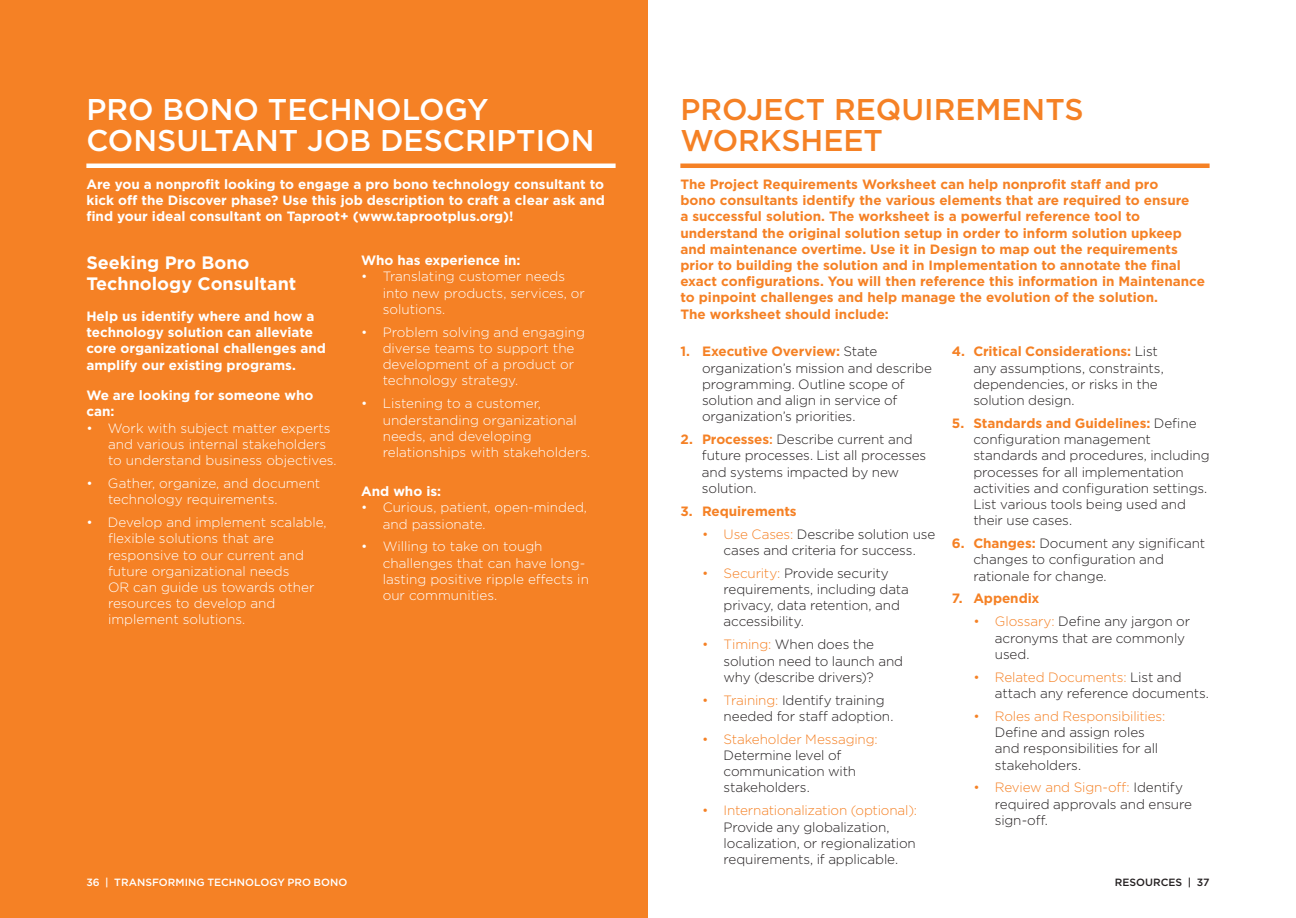
<style>
.page{position:relative;width:1296px;height:918px;background:#fff}
.page>*{position:absolute;margin:0;border:0;box-sizing:border-box;transform-origin:0 0}
.t1{font:500 30px/31.5px "Gotham";color:#fff}
.t2{font:500 30px/31.5px "Gotham";color:#f58125}
.t3{font:700 18px/21.6px "Gotham";color:#fff}
.t4{font:300 13.5px/16.2px "Gotham";letter-spacing:-.01em;color:#231f20}
.t5{font:300 13.5px/16.2px "Gotham";color:#fff}
.t6{font:700 13.5px/16.2px "Gotham";color:#f58125}
.t7{font:700 13.5px/16.2px "Gotham";color:#fff}
.t8{font:300 13.5px "Gotham";letter-spacing:-.01em;color:#f58125}
.t9{font:500 10.5px "Gotham";letter-spacing:.005em;color:#fff}
.t10{font:500 10.5px "Gotham";letter-spacing:.005em;color:#231f20}
.s1{font-weight:700;color:#f58125}
.s2{font-weight:500;color:#f58125}
.s3{color:#f58125}
</style>
<div class="page">
<div style="left:0;top:0;width:648px;height:918px;background:#f58125"></div>
<hr style="left:86px;top:164px;width:530px;height:4px;background:#fff">
<hr style="left:680px;top:164px;width:530px;height:4px;background:#f58125">
<h1 class="t1" style="left:86px;top:95px;width:510px">PRO BONO TECHNOLOGY<br>CONSULTANT JOB DESCRIPTION</h1>
<h1 class="t2" style="left:680px;top:95px;width:405px">PROJECT REQUIREMENTS<br>WORKSHEET</h1>
<p class="t7" style="left:86px;top:177px;width:520px;text-align:justify">Are you a nonprofit looking to engage a pro bono technology consultant to kick off the Discover phase? Use this job description to craft a clear ask and find your ideal consultant on Taproot+ (www.taprootplus.org)!</p>
<p class="t6" style="left:680px;top:177px;width:526px">The Project Requirements Worksheet can help nonprofit staff and pro<br>bono consultants identify the various elements that are required to ensure<br>a successful solution. The worksheet is a powerful reference tool to understand the original solution setup in order to inform solution upkeep and maintenance overtime. Use it in Design to map out the requirements prior to building the solution and in Implementation to annotate the final exact configurations. You will then reference this information in Maintenance to pinpoint challenges and help manage the evolution of the solution.<br>The worksheet should include:</p>
<p class="t7" style="left:361px;top:253px;width:161px">Who has experience in:</p>
<p class="t5" style="left:383px;top:269px;width:204px;text-indent:-22px">• Translating customer needs into new products, services, or solutions.</p>
<p class="t5" style="left:383px;top:325px;width:204px;text-indent:-22px">• Problem solving and engaging diverse teams to support the development of a product or technology strategy.</p>
<p class="t5" style="left:383px;top:396px;width:209px;text-indent:-22px">• Listening to a customer, understanding organizational needs, and developing relationships with stakeholders.</p>
<p class="t7" style="left:361px;top:484px;width:82px">And who is:</p>
<p class="t5" style="left:383px;top:500px;width:206px;text-indent:-22px">• Curious, patient, open-minded, and passionate.</p>
<p class="t5" style="left:383px;top:539px;width:208px;text-indent:-22px">• Willing to take on tough challenges that can have long&shy;lasting positive ripple effects in our communities.</p>
<h2 class="t3" style="left:86px;top:253px;width:211px">Seeking Pro Bono<br>Technology Consultant</h2>
<p class="t7" style="left:86px;top:309px;width:241px">Help us identify where and how a technology solution can alleviate core organizational challenges and amplify our existing programs.</p>
<p class="t7" style="left:86px;top:388px;width:229px">We are looking for someone who can:</p>
<p class="t5" style="left:108px;top:421px;width:230px;text-indent:-22px">• Work with subject matter experts and various internal stakeholders to understand business objectives.</p>
<p class="t5" style="left:108px;top:476px;width:214px;text-indent:-22px">• Gather, organize, and document technology requirements.</p>
<p class="t5" style="left:108px;top:515px;width:220px;text-indent:-22px">• Develop and implement scalable, flexible solutions that are responsive to our current and future organizational needs<br>OR can guide us towards other resources to develop and implement solutions.</p>
<p class="t4" style="left:702px;top:344px;width:231px;text-indent:-22px"><span class="s1">1. Executive Overview:</span> State organization’s mission and describe programming. Outline scope of solution and align in service of organization’s priorities.</p>
<p class="t4" style="left:702px;top:432px;width:226px;text-indent:-22px"><span class="s1">2. Processes</span><span class="s2">:</span> Describe current and future processes. List all processes and systems impacted by new solution.</p>
<p class="t6" style="left:680px;top:504px;width:118px">3. Requirements</p>
<p class="t4" style="left:702px;top:527px;width:235px;text-align:center"><span class="s3">• Use Cases:</span> Describe solution use cases and criteria for success.</p>
<p class="t4" style="left:724px;top:566px;width:187px;text-indent:-22px"><span class="s3">• Security:</span> Provide security requirements, including data privacy, data retention, and accessibility.</p>
<p class="t4" style="left:724px;top:637px;width:181px;text-indent:-22px"><span class="s3">• Timing:</span> When does the solution need to launch and why (describe drivers)?</p>
<p class="t4" style="left:724px;top:693px;width:171px;text-indent:-22px"><span class="s3">• Training:</span> Identify training needed for staff adoption.</p>
<p class="t8" style="left:702px;top:733px;width:177px">• Stakeholder Messaging:</p>
<p class="t4" style="left:724px;top:748px;width:134px">Determine level of communication with stakeholders.</p>
<p class="t8" style="left:702px;top:805px;width:217px">• Internationalization (optional):</p>
<p class="t4" style="left:724px;top:819px;width:194px">Provide any globalization, localization, or regionalization requirements, if applicable.</p>
<p class="t4" style="left:973px;top:344px;width:192px;text-indent:-22px"><span class="s1">4. Critical Considerations:</span> List any assumptions, constraints, dependencies, or risks in the solution design.</p>
<p class="t4" style="left:973px;top:416px;width:238px;text-indent:-22px"><span class="s1">5. Standards and Guidelines:</span> Define configuration management standards and procedures, including processes for all implementation activities and configuration settings.<br>List various tools being used and their use cases.</p>
<p class="t4" style="left:973px;top:536px;width:233px;text-indent:-22px"><span class="s1">6. Changes:</span> Document any significant changes to configuration and rationale for change.</p>
<p class="t6" style="left:952px;top:591px;width:89px">7. Appendix</p>
<p class="t4" style="left:995px;top:614px;width:197px;text-indent:-22px"><span class="s3">• Glossary:</span> Define any jargon or acronyms that are commonly used.</p>
<p class="t4" style="left:995px;top:670px;width:216px;text-indent:-22px"><span class="s3">• Related Documents:</span> List and attach any reference documents.</p>
<p class="t8" style="left:973px;top:710px;width:194px">• Roles and Responsibilities:</p>
<p class="t4" style="left:995px;top:725px;width:165px">Define and assign roles and responsibilities for all stakeholders.</p>
<p class="t4" style="left:995px;top:780px;width:199px;text-indent:-22px"><span class="s3">• Review and Sign-off:</span> Identify required approvals and ensure sign-off.</p>
<p class="t9" style="left:86px;top:877px;width:263px">36 | TRANSFORMING TECHNOLOGY PRO BONO</p>
<p class="t10" style="left:1115px;top:878px;width:96px">RESOURCES | 37</p>
</div>
